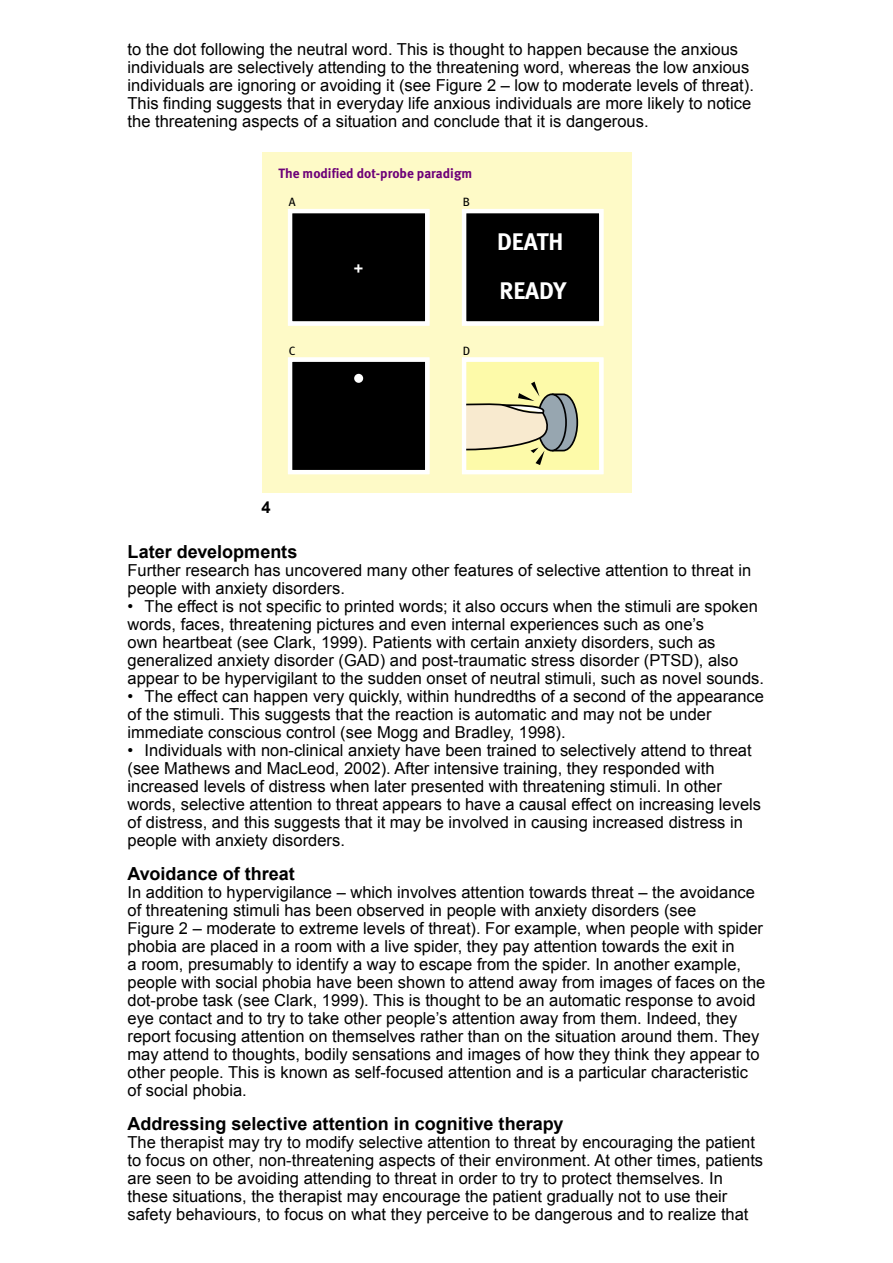
<style>
.page{position:relative;width:893px;height:1263px;background:#fff}
.page>*{position:absolute;margin:0;border:0;box-sizing:border-box;transform-origin:0 0}
.t1{font:24px/48.8px "Meta Bold LF";color:#fff}
.b_head{font:700 18px "Arial";color:#000}
.body{font:16.5px/18px "Arial";color:#000}
.caption_fig{font:700 16.5px "Arial";color:#000}
.t2{font:15px "Meta Bold LF";color:#fff}
.t3{font:13.5px "Meta Bold LF";color:#6d0078}
.t4{font:12px "Meta Book LF";color:#000}
</style>
<div class="page">
<div style="left:261px;top:153px;width:370px;height:340px;background:#fefac7"></div>
<div style="left:464px;top:360px;width:137px;height:112px;background:#fdfaa9"></div>
<div style="left:290px;top:211px;width:137px;height:113px;background:#000"></div>
<div style="left:290px;top:360px;width:137px;height:112px;background:#000"></div>
<div style="left:464px;top:211px;width:137px;height:113px;background:#000"></div>
<svg style="left:467px;top:382px;width:112px;height:83px"></svg>
<div style="left:288px;top:209px;width:141px;height:117px;border:4px solid #fff"></div>
<div style="left:288px;top:357px;width:141px;height:117px;border:4px solid #fff"></div>
<div style="left:462px;top:209px;width:141px;height:117px;border:4px solid #fff"></div>
<div style="left:462px;top:357px;width:141px;height:117px;border:4px solid #fff"></div>
<div style="left:354px;top:374px;width:9px;height:9px;background:#fff;border-radius:50%"></div>
<p class="body" style="left:128px;top:40px;width:628px">to the dot following the neutral word. This is thought to happen because the anxious individuals are selectively attending to the threatening word, whereas the low anxious individuals are ignoring or avoiding it (see Figure 2 – low to moderate levels of threat).<br>This finding suggests that in everyday life anxious individuals are more likely to notice the threatening aspects of a situation and conclude that it is dangerous.</p>
<p class="t3" style="left:279px;top:165px;width:195px">The modified dot-probe paradigm</p>
<p class="t4" style="left:289px;top:195px;width:8px">A</p>
<p class="t4" style="left:463px;top:195px;width:9px">B</p>
<p class="t4" style="left:289px;top:344px;width:8px">C</p>
<p class="t2" style="left:354px;top:259px;width:11px">+</p>
<p class="t4" style="left:463px;top:344px;width:9px">D</p>
<p class="t1" style="left:497px;top:217px;width:71px">DEATH<br>READY</p>
<p class="caption_fig" style="left:261px;top:497px;width:11px">4</p>
<p class="b_head" style="left:128px;top:539px;width:171px">Later developments</p>
<p class="body" style="left:128px;top:561px;width:625px">Further research has uncovered many other features of selective attention to threat in people with anxiety disorders.</p>
<p class="body" style="left:128px;top:597px;width:638px">• The effect is not specific to printed words; it also occurs when the stimuli are spoken words, faces, threatening pictures and even internal experiences such as one’s<br>own heartbeat (see Clark, 1999). Patients with certain anxiety disorders, such as generalized anxiety disorder (GAD) and post-traumatic stress disorder (PTSD), also appear to be hypervigilant to the sudden onset of neutral stimuli, such as novel sounds.</p>
<p class="body" style="left:128px;top:687px;width:638px">• The effect can happen very quickly, within hundredths of a second of the appearance of the stimuli. This suggests that the reaction is automatic and may not be under immediate conscious control (see Mogg and Bradley, 1998).</p>
<p class="body" style="left:128px;top:741px;width:635px">• Individuals with non-clinical anxiety have been trained to selectively attend to threat (see Mathews and MacLeod, 2002). After intensive training, they responded with increased levels of distress when later presented with threatening stimuli. In other words, selective attention to threat appears to have a causal effect on increasing levels of distress, and this suggests that it may be involved in causing increased distress in people with anxiety disorders.</p>
<p class="b_head" style="left:128px;top:862px;width:169px">Avoidance of threat</p>
<p class="body" style="left:128px;top:883px;width:639px">In addition to hypervigilance – which involves attention towards threat – the avoidance of threatening stimuli has been observed in people with anxiety disorders (see<br>Figure 2 – moderate to extreme levels of threat). For example, when people with spider phobia are placed in a room with a live spider, they pay attention towards the exit in<br>a room, presumably to identify a way to escape from the spider. In another example, people with social phobia have been shown to attend away from images of faces on the dot-probe task (see Clark, 1999). This is thought to be an automatic response to avoid eye contact and to try to take other people’s attention away from them. Indeed, they report focusing attention on themselves rather than on the situation around them. They may attend to thoughts, bodily sensations and images of how they think they appear to other people. This is known as self-focused attention and is a particular characteristic of social phobia.</p>
<p class="b_head" style="left:128px;top:1112px;width:437px">Addressing selective attention in cognitive therapy</p>
<p class="body" style="left:128px;top:1134px;width:637px">The therapist may try to modify selective attention to threat by encouraging the patient to focus on other, non-threatening aspects of their environment. At other times, patients are seen to be avoiding attending to threat in order to try to protect themselves. In these situations, the therapist may encourage the patient gradually not to use their safety behaviours, to focus on what they perceive to be dangerous and to realize that</p>
</div>
